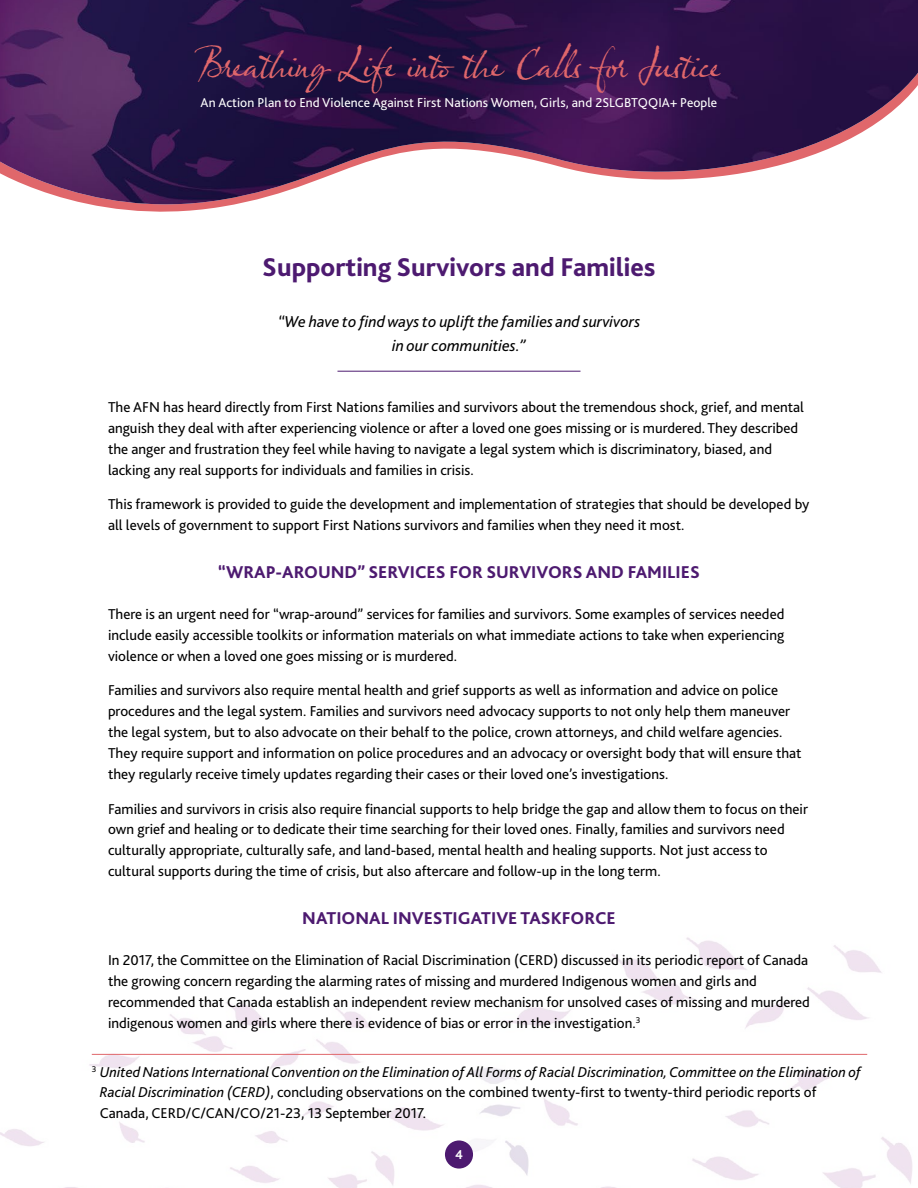
<style>
.page{position:relative;width:918px;height:1188px;background:#fff}
.page>*{position:absolute;margin:0;border:0;box-sizing:border-box;transform-origin:0 0}
.t1{font:41.85px "Olicana W00 Rough";letter-spacing:-.005em;color:#e0676b}
.t2{font:800 26.85px "Bliss 2";color:#4d1a70}
.t3{font:800 18px "Bliss 2";color:#4d1a70}
.t4{font:italic 16.5px/23.9px "Bliss 2";color:#000;text-align:center}
.t5{font:15px/20.9px "Bliss 2";color:#000}
.t6{font:italic 15px/20.9px "Bliss 2";color:#000}
.t7{font:13.5px "Bliss 2";letter-spacing:.005em;color:#fff}
.t8{font:700 13.5px "Bliss 2";color:#fff}
.s1{font-style:normal}
</style>
<div class="page">
<img style="left:0;top:0;width:918px;height:206px">
<img style="left:0;top:937px;width:913px;height:251px">
<div style="left:445px;top:1140px;width:28px;height:29px;background:#4d1a70;border-radius:50%"></div>
<hr style="left:338px;top:371px;width:242px;height:1px;background:#4d1a70">
<hr style="left:92px;top:1054px;width:775px;height:1px;background:#e0676b">
<h1 class="t1" style="left:197px;top:37px;width:525px">Breathing Life into the Calls for Justice</h1>
<p class="t7" style="left:201px;top:94px;width:518px">An Action Plan to End Violence Against First Nations Women, Girls, and 2SLGBTQQIA+ People</p>
<h2 class="t2" style="left:262px;top:250px;width:395px">Supporting Survivors and Families</h2>
<p class="t4" style="left:278px;top:309px;width:364px">“We have to find ways to uplift the families and survivors in our communities.”</p>
<p class="t5" style="left:108px;top:396px;width:698px">The AFN has heard directly from First Nations families and survivors about the tremendous shock, grief, and mental anguish they deal with after experiencing violence or after a loved one goes missing or is murdered. They described the anger and frustration they feel while having to navigate a legal system which is discriminatory, biased, and lacking any real supports for individuals and families in crisis.</p>
<p class="t5" style="left:108px;top:493px;width:703px">This framework is provided to guide the development and implementation of strategies that should be developed by all levels of government to support First Nations survivors and families when they need it most.</p>
<p class="t3" style="left:218px;top:561px;width:483px">“WRAP-AROUND” SERVICES FOR SURVIVORS AND FAMILIES</p>
<p class="t5" style="left:108px;top:603px;width:678px;text-align:justify">There is an urgent need for “wrap-around” services for families and survivors. Some examples of services needed include easily accessible toolkits or information materials on what immediate actions to take when experiencing violence or when a loved one goes missing or is murdered.</p>
<p class="t5" style="left:108px;top:680px;width:695px">Families and survivors also require mental health and grief supports as well as information and advice on police procedures and the legal system. Families and survivors need advocacy supports to not only help them maneuver the legal system, but to also advocate on their behalf to the police, crown attorneys, and child welfare agencies.<br>They require support and information on police procedures and an advocacy or oversight body that will ensure that they regularly receive timely updates regarding their cases or their loved one’s investigations.</p>
<p class="t5" style="left:108px;top:798px;width:702px">Families and survivors in crisis also require financial supports to help bridge the gap and allow them to focus on their own grief and healing or to dedicate their time searching for their loved ones. Finally, families and survivors need culturally appropriate, culturally safe, and land-based, mental health and healing supports. Not just access to cultural supports during the time of crisis, but also aftercare and follow-up in the long term.</p>
<p class="t3" style="left:302px;top:907px;width:315px">NATIONAL INVESTIGATIVE TASKFORCE</p>
<p class="t5" style="left:108px;top:950px;width:704px">In 2017, the Committee on the Elimination of Racial Discrimination (CERD) discussed in its periodic report of Canada the growing concern regarding the alarming rates of missing and murdered Indigenous women and girls and recommended that Canada establish an independent review mechanism for unsolved cases of missing and murdered indigenous women and girls where there is evidence of bias or error in the investigation.<sup>3</sup></p>
<p class="t6" style="left:100px;top:1061px;width:762px;text-indent:-8px"><sup>3</sup> United Nations International Convention on the Elimination of All Forms of Racial Discrimination, Committee on the Elimination of<br>Racial Discrimination (CERD)<span class="s1">, concluding observations on the combined twenty-first to twenty-third periodic reports of<br>Canada, CERD/C/CAN/CO/21-23, 13 September 2017.</span></p>
<p class="t8" style="left:455px;top:1146px;width:9px">4</p>
</div>
